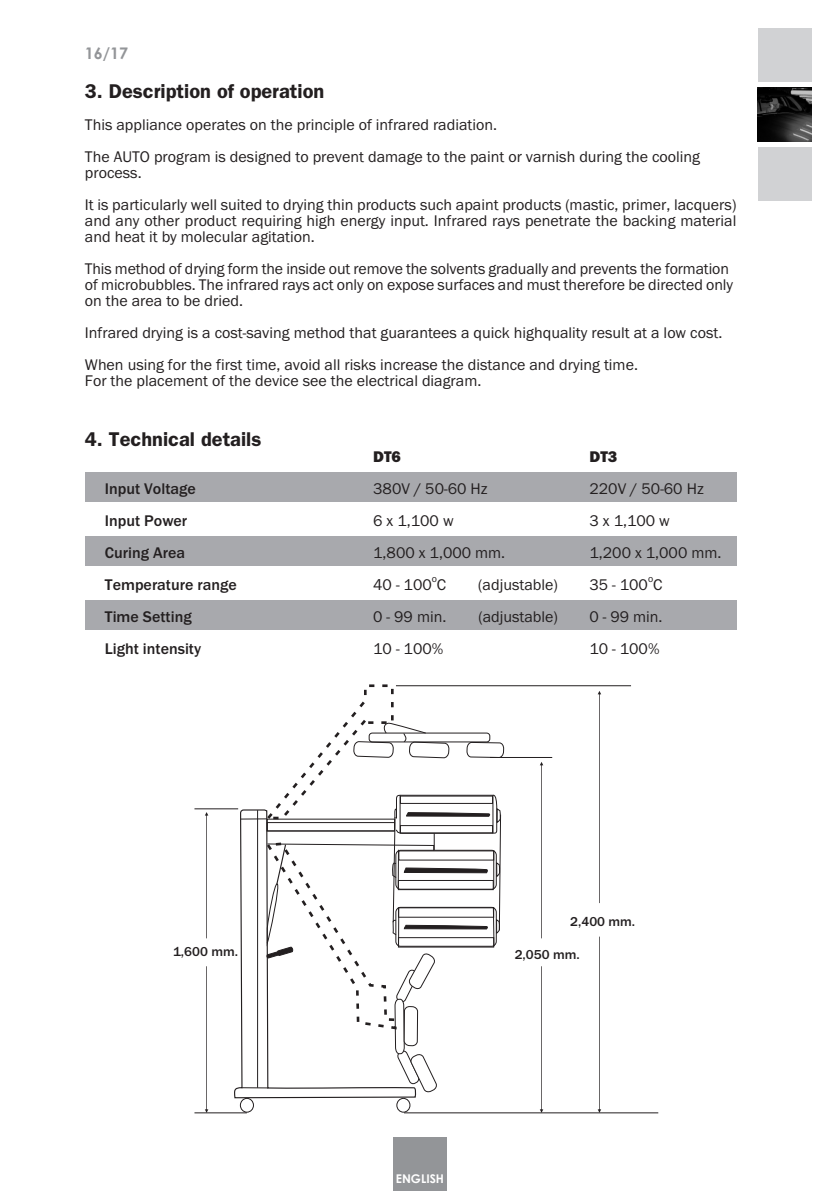
<style>
.page{position:relative;width:840px;height:1191px;background:#fff}
.page>*{position:absolute;margin:0;border:0;box-sizing:border-box;transform-origin:0 0}
.t1{font:600 20px "Franklin Gothic";color:#231f20}
.t2{font:16px/32px "Franklin Gothic Itc T";color:#231f20}
.t3{font:500 16px "Franklin Gothic Itc T";color:#231f20}
.t4{font:800 16px "Franklin Gothic Itc T";color:#231f20}
.t5{font:700 16px "Century Gothic";color:#939598}
.t6{font:500 13.4px "Franklin Gothic Itc T";color:#231f20}
.t7{font:700 12px "Century Gothic";color:#fff}
.t8{font:10px "Franklin Gothic Itc T";color:#231f20}
</style>
<div class="page">
<div style="left:85px;top:472px;width:651px;height:29px;background:#a8a9ad"></div>
<div style="left:85px;top:536px;width:651px;height:29px;background:#a8a9ad"></div>
<div style="left:85px;top:600px;width:651px;height:29px;background:#a8a9ad"></div>
<div style="left:757px;top:147px;width:54px;height:53px;background:#d1d2d4"></div>
<div style="left:757px;top:28px;width:54px;height:54px;background:#d1d2d4"></div>
<img style="left:757px;top:88px;width:53px;height:53px">
<svg style="left:240px;top:684px;width:264px;height:507px"></svg>
<div style="left:266px;top:822px;width:129px;height:9px;border:1px solid #231f20"></div>
<hr style="left:194px;top:808px;width:44px;height:1px;background:#231f20">
<hr style="left:194px;top:1112px;width:53px;height:1px;background:#231f20">
<svg style="left:205px;top:966px;width:3px;height:146px"></svg>
<svg style="left:205px;top:812px;width:3px;height:126px"></svg>
<hr style="left:490px;top:757px;width:62px;height:1px;background:#231f20">
<hr style="left:404px;top:1112px;width:254px;height:1px;background:#231f20">
<svg style="left:539px;top:966px;width:4px;height:146px"></svg>
<svg style="left:597px;top:936px;width:4px;height:176px"></svg>
<svg style="left:539px;top:762px;width:4px;height:176px"></svg>
<svg style="left:597px;top:691px;width:4px;height:212px"></svg>
<hr style="left:396px;top:685px;width:234px;height:1px;background:#231f20">
<p class="t5" style="left:85px;top:41px;width:45px">16/17</p>
<p class="t1" style="left:85px;top:79px;width:241px">3. Description of operation</p>
<p class="t2" style="left:85px;top:109px;width:616px">This appliance operates on the principle of infrared radiation.<br>The AUTO program is designed to prevent damage to the paint or varnish during the cooling</p>
<p class="t2" style="left:85px;top:157px;width:652px">process.<br>It is particularly well suited to drying thin products such apaint products (mastic, primer, lacquers)</p>
<p class="t2" style="left:85px;top:213px;width:652px;line-height:16px">and any other product requiring high energy input. Infrared rays penetrate the backing material and heat it by molecular agitation.</p>
<p class="t2" style="left:85px;top:261px;width:649px;line-height:16px">This method of drying form the inside out remove the solvents gradually and prevents the formation of microbubbles. The infrared rays act only on expose surfaces and must therefore be directed only on the area to be dried.</p>
<p class="t2" style="left:85px;top:317px;width:638px">Infrared drying is a cost-saving method that guarantees a quick highquality result at a low cost.<br>When using for the first time, avoid all risks increase the distance and drying time.</p>
<p class="t2" style="left:85px;top:365px;width:398px">For the placement of the device see the electrical diagram.</p>
<p class="t1" style="left:85px;top:427px;width:178px">4. Technical details</p>
<p class="t4" style="left:373px;top:447px;width:29px">DT6</p>
<p class="t4" style="left:589px;top:447px;width:29px">DT3</p>
<p class="t3" style="left:105px;top:479px;width:92px">Input Voltage</p>
<p class="t2" style="left:373px;top:473px;width:116px">380V / 50-60 Hz</p>
<p class="t2" style="left:589px;top:473px;width:116px">220V / 50-60 Hz</p>
<p class="t3" style="left:105px;top:511px;width:84px">Input Power</p>
<p class="t2" style="left:373px;top:505px;width:82px">6 x 1,100 w</p>
<p class="t2" style="left:589px;top:505px;width:82px">3 x 1,100 w</p>
<p class="t3" style="left:105px;top:543px;width:82px">Curing Area</p>
<p class="t2" style="left:373px;top:537px;width:133px">1,800 x 1,000 mm.</p>
<p class="t2" style="left:589px;top:537px;width:133px">1,200 x 1,000 mm.</p>
<p class="t3" style="left:105px;top:575px;width:133px">Temperature range</p>
<p class="t2" style="left:373px;top:569px;width:74px">40 - 100 C</p>
<p class="t8" style="left:431px;top:573px;width:7px">o</p>
<p class="t2" style="left:478px;top:569px;width:81px">(adjustable)</p>
<p class="t2" style="left:589px;top:569px;width:74px">35 - 100 C</p>
<p class="t8" style="left:647px;top:573px;width:7px">o</p>
<p class="t3" style="left:105px;top:607px;width:88px">Time Setting</p>
<p class="t2" style="left:373px;top:601px;width:75px">0 - 99 min.</p>
<p class="t2" style="left:478px;top:601px;width:81px">(adjustable)</p>
<p class="t2" style="left:589px;top:601px;width:75px">0 - 99 min.</p>
<p class="t3" style="left:105px;top:639px;width:98px">Light intensity</p>
<p class="t2" style="left:373px;top:633px;width:72px">10 - 100%</p>
<p class="t2" style="left:589px;top:633px;width:72px">10 - 100%</p>
<p class="t6" style="left:570px;top:913px;width:66px">2,400 mm.</p>
<p class="t6" style="left:173px;top:944px;width:66px">1,600 mm.</p>
<p class="t6" style="left:514px;top:946px;width:66px">2,050 mm.</p>
<p class="t7" style="left:395px;top:1169px;width:50px">ENGLISH</p>
</div>
